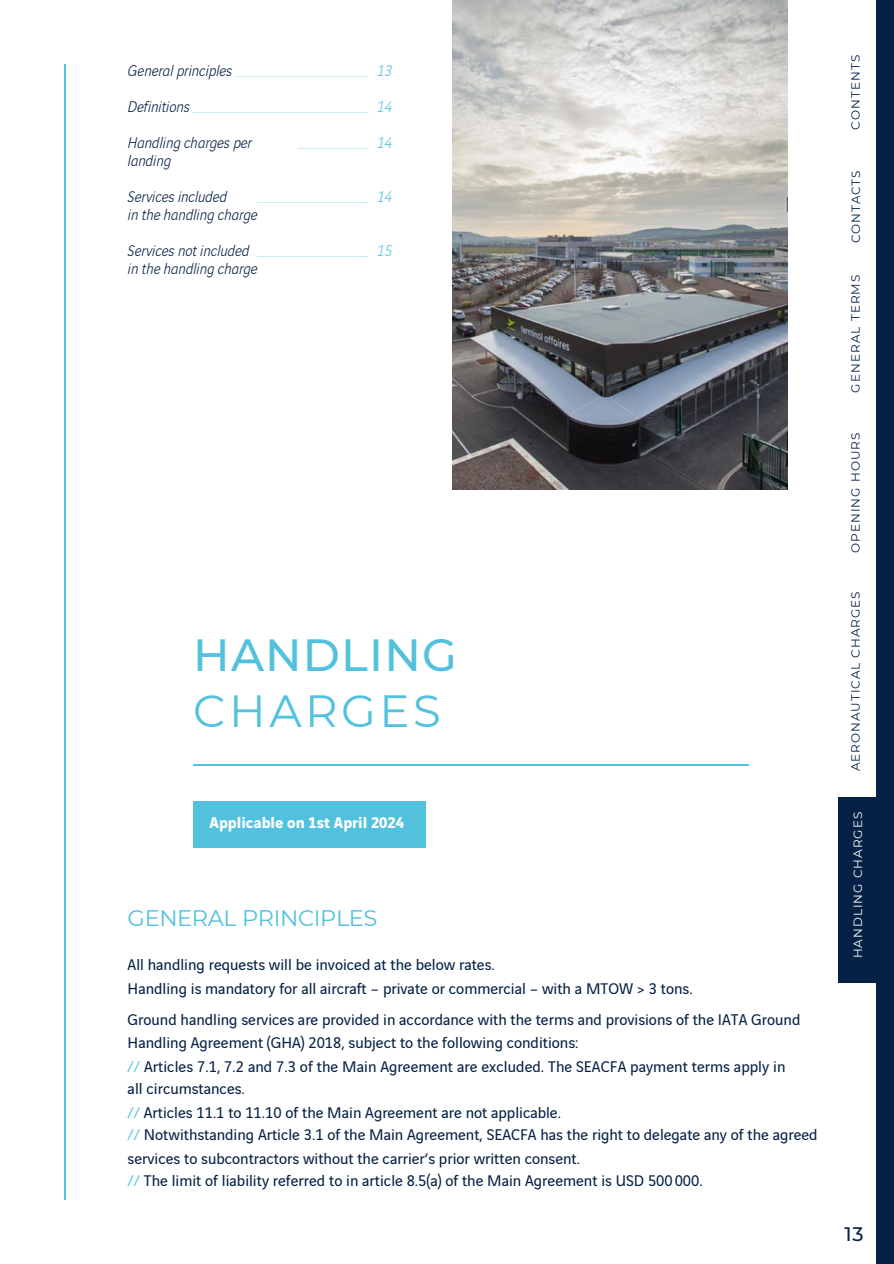
<style>
.page{position:relative;width:894px;height:1264px;background:#fff}
.page>*{position:absolute;margin:0;border:0;box-sizing:border-box;transform-origin:0 0}
.t1{font:500 45px "Montserrat";letter-spacing:.025em;color:#52c1dd}
.t2{font:45px "Montserrat";letter-spacing:.08em;color:#52c1dd}
.t3{font:22.5px "Montserrat";letter-spacing:-.015em;color:#52c1dd}
.t4{font:500 19.5px "Montserrat";color:#052145}
.t5{font:16.5px/23px "Vinci Sans";color:#052145}
.t6{font:italic 300 16.5px/36px "Vinci Sans";color:#052145}
.t7{font:700 16.5px "Vinci Sans";color:#fff}
.t8{font:italic 300 16.5px/36px "Vinci Sans";color:#52c1dd;text-align:justify}
.t9{font:12px "Montserrat";letter-spacing:.09em;color:#052145}
.t10{font:12px "Montserrat";letter-spacing:.085em;color:#fff}
.t11{font:12px "Montserrat";letter-spacing:.07em;color:#052145}
.s1{color:#52c1dd}
</style>
<div class="page">
<hr style="left:64px;top:64px;width:1px;height:1135px;background:#52c1dd">
<hr style="left:193px;top:764px;width:555px;height:2px;background:#52c1dd">
<div style="left:193px;top:801px;width:232px;height:46px;background:#52c1dd"></div>
<svg style="left:192px;top:112px;width:176px;height:1px"></svg>
<svg style="left:235px;top:76px;width:133px;height:1px"></svg>
<svg style="left:257px;top:202px;width:111px;height:1px"></svg>
<svg style="left:257px;top:256px;width:111px;height:1px"></svg>
<svg style="left:298px;top:148px;width:70px;height:1px"></svg>
<img style="left:452px;top:0;width:335px;height:489px">
<div style="left:876px;top:0;width:17px;height:1263px;background:#052145"></div>
<div style="left:838px;top:797px;width:55px;height:185px;background:#052145"></div>
<p class="t6" style="left:128px;top:54px;width:125px">General principles<br>Definitions<br>Handling charges per</p>
<p class="t6" style="left:128px;top:144px;width:101px">landing<br>Services included</p>
<p class="t6" style="left:128px;top:198px;width:131px">in the handling charge<br>Services not included</p>
<p class="t6" style="left:128px;top:252px;width:131px">in the handling charge</p>
<p class="t8" style="left:377px;top:54px;width:16px">13<br>14<br>14</p>
<p class="t8" style="left:377px;top:179px;width:16px">14</p>
<p class="t8" style="left:377px;top:233px;width:16px">15</p>
<h1 class="t1" style="left:193px;top:627px;width:265px">HANDLING</h1>
<h1 class="t2" style="left:193px;top:683px;width:249px">CHARGES</h1>
<p class="t7" style="left:209px;top:814px;width:196px">Applicable on 1st April 2024</p>
<h2 class="t3" style="left:128px;top:904px;width:251px">GENERAL PRINCIPLES</h2>
<p class="t5" style="left:128px;top:953px;width:566px;line-height:23.7px">All handling requests will be invoiced at the below rates.<br>Handling is mandatory for all aircraft – private or commercial – with a MTOW &gt; 3 tons.</p>
<p class="t5" style="left:128px;top:1009px;width:691px">Ground handling services are provided in accordance with the terms and provisions of the IATA Ground Handling Agreement (GHA) 2018, subject to the following conditions:<br><span class="s1">//</span> Articles 7.1, 7.2 and 7.3 of the Main Agreement are excluded. The SEACFA payment terms apply in<br>all circumstances.<br><span class="s1">//</span> Articles 11.1 to 11.10 of the Main Agreement are not applicable.<br><span class="s1">//</span> Notwithstanding Article 3.1 of the Main Agreement, SEACFA has the right to delegate any of the agreed services to subcontractors without the carrier’s prior written consent.<br><span class="s1">//</span> The limit of liability referred to in article 8.5(a) of the Main Agreement is USD 500000.</p>
<p class="t9" style="left:848px;top:130px;width:76px;rotate:-90deg">CONTENTS</p>
<p class="t11" style="left:848px;top:243px;width:74px;rotate:-90deg">CONTACTS</p>
<p class="t9" style="left:848px;top:392px;width:119px;rotate:-90deg">GENERAL TERMS</p>
<p class="t9" style="left:848px;top:553px;width:122px;rotate:-90deg">OPENING HOURS</p>
<p class="t9" style="left:848px;top:771px;width:181px;rotate:-90deg">AERONAUTICAL CHARGES</p>
<p class="t10" style="left:850px;top:958px;width:148px;rotate:-90deg">HANDLING CHARGES</p>
<p class="t4" style="left:844px;top:1222px;width:21px">13</p>
</div>
